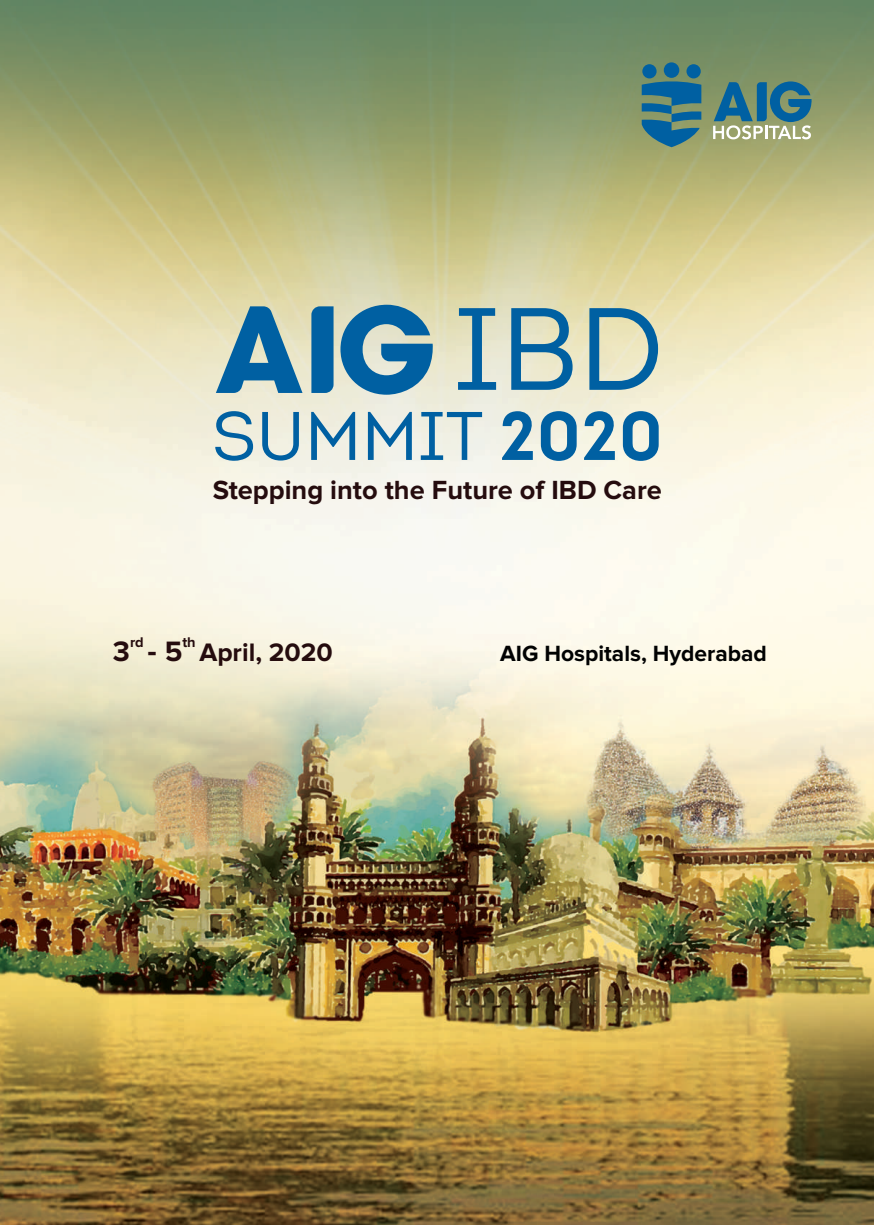
<style>
.page{position:relative;width:874px;height:1225px;background:#fff}
.page>*{position:absolute;margin:0;border:0;box-sizing:border-box;transform-origin:0 0}
.t1{font:116.6px "Intro";color:#0060a2}
.t2{font:68.6px "Intro";color:#0060a2}
.t3{font:700 27.2px "Proxima Nova";color:#250c0e}
.t4{font:700 26.2px "Proxima Nova";color:#250c0e}
.t5{font:700 22.8px "Proxima Nova";color:#010202}
.t6{font:700 14.6px "Proxima Nova";color:#250c0e}
.s1{font-weight:700}
.s2{font-size:29px}
.s3{font-size:30.8px}
</style>
<div class="page">
<img style="left:0;top:0;width:873px;height:1225px">
<svg style="left:641px;top:81px;width:60px;height:66px"></svg>
<div style="left:663px;top:62px;width:16px;height:16px;background:#0060a2;border-radius:50%"></div>
<div style="left:686px;top:64px;width:14px;height:14px;background:#0060a2;border-radius:50%"></div>
<div style="left:642px;top:64px;width:14px;height:14px;background:#0060a2;border-radius:50%"></div>
<svg style="left:712px;top:81px;width:99px;height:58px"></svg>
<svg style="left:216px;top:306px;width:86px;height:87px"></svg>
<svg style="left:311px;top:306px;width:22px;height:87px"></svg>
<svg style="left:340px;top:305px;width:93px;height:90px"></svg>
<h1 class="t1" style="left:453px;top:302px;width:212px">IBD</h1>
<h2 class="t2" style="left:212px;top:408px;width:452px">SUMMIT <span class="s1">2020</span></h2>
<p class="t3" style="left:213px;top:477px;width:450px">Stepping into the Future of IBD Care</p>
<p class="t6" style="left:130px;top:635px;width:15px">rd</p>
<p class="t6" style="left:182px;top:635px;width:15px">th</p>
<p class="t4" style="left:113px;top:640px;width:221px"><span class="s2">3</span> <span class="s3">-</span> <span class="s2">5</span> April, 2020</p>
<p class="t5" style="left:500px;top:643px;width:268px">AIG Hospitals, Hyderabad</p>
</div>
